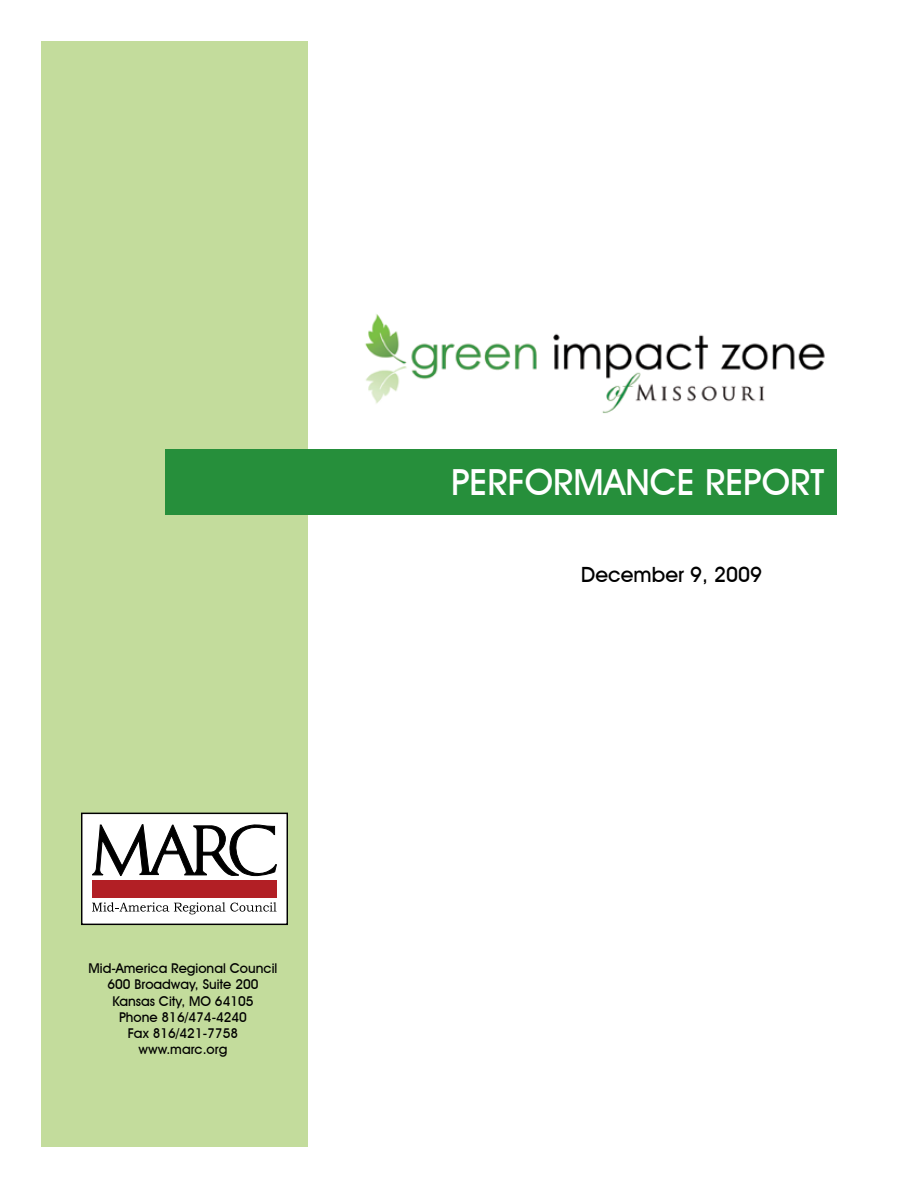
<style>
.page{position:relative;width:918px;height:1188px;background:#fff}
.page>*{position:absolute;margin:0;border:0;box-sizing:border-box;transform-origin:0 0}
.t1{font:500 36px "Avant Garde IT Cby BT";color:#fff}
.t2{font:500 21px "Avant Garde IT Cby BT";color:#000}
.t3{font:500 13.5px/16.2px "Avant Garde IT Cby BT";color:#000;text-align:center}
</style>
<div class="page">
<div style="left:41px;top:41px;width:267px;height:1106px;background:#c3dc9c"></div>
<div style="left:165px;top:449px;width:672px;height:66px;background:#268f3b"></div>
<div style="left:82px;top:813px;width:205px;height:111px;background:#fff"></div>
<div style="left:81px;top:813px;width:207px;height:112px;border:1px solid #000"></div>
<svg style="left:92px;top:824px;width:185px;height:61px"></svg>
<div style="left:92px;top:881px;width:184px;height:17px;background:#b21f25"></div>
<svg style="left:92px;top:902px;width:185px;height:12px"></svg>
<img style="left:365px;top:314px;width:460px;height:99px">
<p class="t3" style="left:89px;top:960px;width:190px">Mid-America Regional Council<br>600 Broadway, Suite 200<br>Kansas City, MO 64105<br>Phone 816/474-4240<br>Fax 816/421-7758 www.marc.org</p>
<h1 class="t1" style="left:451px;top:461px;width:375px">PERFORMANCE REPORT</h1>
<h2 class="t2" style="left:581px;top:561px;width:183px">December 9, 2009</h2>
</div>
